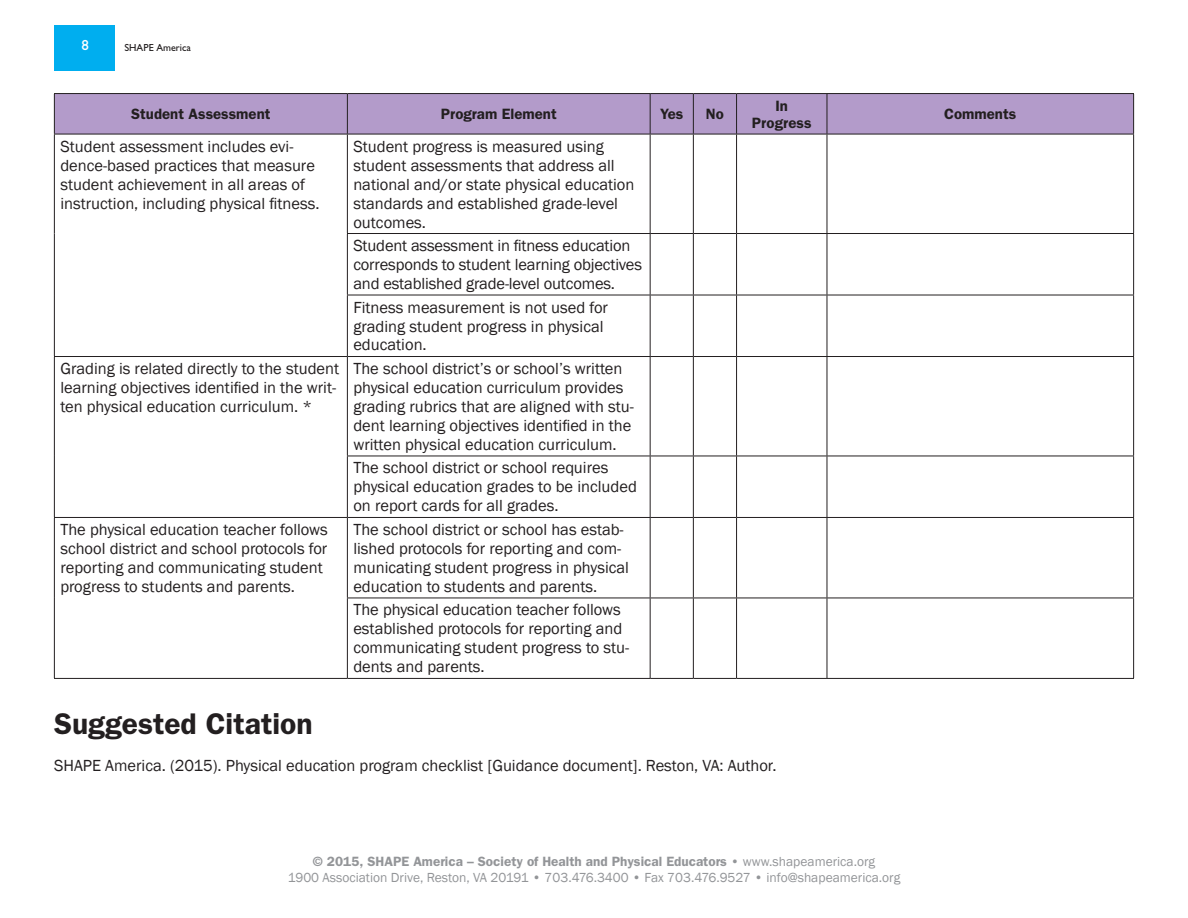
<style>
.page{position:relative;width:1188px;height:918px;background:#fff}
.page>*{position:absolute;margin:0;border:0;box-sizing:border-box;transform-origin:0 0}
.t1{font:600 30px "Franklin Gothic";color:#231f20}
.t2{font:16.5px/18.9px "Franklin Gothic";color:#231f20}
.t3{font:600 15px/17.2px "Franklin Gothic";color:#231f20;text-align:center}
.t4{font:15px "Chantilly";color:#fff}
.t5{font:13.5px/15.5px "Franklin Gothic";color:#939598;text-align:center}
.t6{font:10.5px "Chantilly";color:#231f20}
.s1{font-weight:600}
</style>
<div class="page">
<div style="left:54px;top:25px;width:61px;height:46px;background:#00aeef"></div>
<div style="left:55px;top:94px;width:1078px;height:40px;background:#b39bca"></div>
<hr style="left:54px;top:134px;width:1px;height:100px;background:#231f20">
<hr style="left:54px;top:234px;width:1px;height:61px;background:#231f20">
<hr style="left:54px;top:295px;width:1px;height:61px;background:#231f20">
<hr style="left:347px;top:134px;width:1px;height:99px;background:#231f20">
<hr style="left:650px;top:134px;width:1px;height:99px;background:#231f20">
<hr style="left:693px;top:134px;width:1px;height:99px;background:#231f20">
<hr style="left:736px;top:134px;width:1px;height:99px;background:#231f20">
<hr style="left:827px;top:134px;width:1px;height:99px;background:#231f20">
<hr style="left:1133px;top:134px;width:1px;height:99px;background:#231f20">
<hr style="left:347px;top:233px;width:303px;height:1px;background:#231f20">
<hr style="left:347px;top:234px;width:1px;height:61px;background:#231f20">
<hr style="left:650px;top:233px;width:43px;height:1px;background:#231f20">
<hr style="left:650px;top:234px;width:1px;height:61px;background:#231f20">
<hr style="left:693px;top:233px;width:44px;height:1px;background:#231f20">
<hr style="left:693px;top:234px;width:1px;height:61px;background:#231f20">
<hr style="left:737px;top:233px;width:90px;height:1px;background:#231f20">
<hr style="left:736px;top:234px;width:1px;height:61px;background:#231f20">
<hr style="left:827px;top:233px;width:307px;height:1px;background:#231f20">
<hr style="left:827px;top:234px;width:1px;height:61px;background:#231f20">
<hr style="left:1133px;top:234px;width:1px;height:61px;background:#231f20">
<hr style="left:347px;top:295px;width:303px;height:1px;background:#231f20">
<hr style="left:347px;top:295px;width:1px;height:61px;background:#231f20">
<hr style="left:650px;top:295px;width:43px;height:1px;background:#231f20">
<hr style="left:650px;top:295px;width:1px;height:61px;background:#231f20">
<hr style="left:693px;top:295px;width:44px;height:1px;background:#231f20">
<hr style="left:693px;top:295px;width:1px;height:61px;background:#231f20">
<hr style="left:737px;top:295px;width:90px;height:1px;background:#231f20">
<hr style="left:736px;top:295px;width:1px;height:61px;background:#231f20">
<hr style="left:827px;top:295px;width:307px;height:1px;background:#231f20">
<hr style="left:827px;top:295px;width:1px;height:61px;background:#231f20">
<hr style="left:1133px;top:295px;width:1px;height:61px;background:#231f20">
<hr style="left:54px;top:356px;width:293px;height:1px;background:#231f20">
<hr style="left:54px;top:357px;width:1px;height:99px;background:#231f20">
<hr style="left:54px;top:456px;width:1px;height:61px;background:#231f20">
<hr style="left:347px;top:356px;width:303px;height:1px;background:#231f20">
<hr style="left:347px;top:357px;width:1px;height:99px;background:#231f20">
<hr style="left:650px;top:356px;width:43px;height:1px;background:#231f20">
<hr style="left:650px;top:357px;width:1px;height:99px;background:#231f20">
<hr style="left:693px;top:356px;width:44px;height:1px;background:#231f20">
<hr style="left:693px;top:357px;width:1px;height:99px;background:#231f20">
<hr style="left:737px;top:356px;width:90px;height:1px;background:#231f20">
<hr style="left:736px;top:357px;width:1px;height:99px;background:#231f20">
<hr style="left:827px;top:356px;width:307px;height:1px;background:#231f20">
<hr style="left:827px;top:357px;width:1px;height:99px;background:#231f20">
<hr style="left:1133px;top:357px;width:1px;height:99px;background:#231f20">
<hr style="left:347px;top:456px;width:303px;height:1px;background:#231f20">
<hr style="left:347px;top:456px;width:1px;height:61px;background:#231f20">
<hr style="left:650px;top:456px;width:43px;height:1px;background:#231f20">
<hr style="left:650px;top:456px;width:1px;height:61px;background:#231f20">
<hr style="left:693px;top:456px;width:44px;height:1px;background:#231f20">
<hr style="left:693px;top:456px;width:1px;height:61px;background:#231f20">
<hr style="left:737px;top:456px;width:90px;height:1px;background:#231f20">
<hr style="left:736px;top:456px;width:1px;height:61px;background:#231f20">
<hr style="left:827px;top:456px;width:307px;height:1px;background:#231f20">
<hr style="left:827px;top:456px;width:1px;height:61px;background:#231f20">
<hr style="left:1133px;top:456px;width:1px;height:61px;background:#231f20">
<hr style="left:54px;top:93px;width:293px;height:1px;background:#231f20">
<hr style="left:54px;top:94px;width:1px;height:40px;background:#231f20">
<hr style="left:347px;top:93px;width:303px;height:1px;background:#231f20">
<hr style="left:347px;top:94px;width:1px;height:40px;background:#231f20">
<hr style="left:650px;top:93px;width:43px;height:1px;background:#231f20">
<hr style="left:650px;top:94px;width:1px;height:40px;background:#231f20">
<hr style="left:693px;top:93px;width:44px;height:1px;background:#231f20">
<hr style="left:693px;top:94px;width:1px;height:40px;background:#231f20">
<hr style="left:737px;top:93px;width:90px;height:1px;background:#231f20">
<hr style="left:736px;top:94px;width:1px;height:40px;background:#231f20">
<hr style="left:827px;top:93px;width:307px;height:1px;background:#231f20">
<hr style="left:827px;top:94px;width:1px;height:40px;background:#231f20">
<hr style="left:1133px;top:94px;width:1px;height:40px;background:#231f20">
<hr style="left:54px;top:134px;width:293px;height:1px;background:#231f20">
<hr style="left:347px;top:134px;width:303px;height:1px;background:#231f20">
<hr style="left:650px;top:134px;width:43px;height:1px;background:#231f20">
<hr style="left:693px;top:134px;width:44px;height:1px;background:#231f20">
<hr style="left:737px;top:134px;width:90px;height:1px;background:#231f20">
<hr style="left:827px;top:134px;width:307px;height:1px;background:#231f20">
<hr style="left:54px;top:517px;width:293px;height:1px;background:#231f20">
<hr style="left:54px;top:518px;width:1px;height:80px;background:#231f20">
<hr style="left:54px;top:598px;width:1px;height:80px;background:#231f20">
<hr style="left:54px;top:678px;width:293px;height:1px;background:#231f20">
<hr style="left:347px;top:517px;width:303px;height:1px;background:#231f20">
<hr style="left:347px;top:518px;width:1px;height:80px;background:#231f20">
<hr style="left:650px;top:517px;width:43px;height:1px;background:#231f20">
<hr style="left:650px;top:518px;width:1px;height:80px;background:#231f20">
<hr style="left:693px;top:517px;width:44px;height:1px;background:#231f20">
<hr style="left:693px;top:518px;width:1px;height:80px;background:#231f20">
<hr style="left:737px;top:517px;width:90px;height:1px;background:#231f20">
<hr style="left:736px;top:518px;width:1px;height:80px;background:#231f20">
<hr style="left:827px;top:517px;width:307px;height:1px;background:#231f20">
<hr style="left:827px;top:518px;width:1px;height:80px;background:#231f20">
<hr style="left:1133px;top:518px;width:1px;height:80px;background:#231f20">
<hr style="left:347px;top:598px;width:303px;height:1px;background:#231f20">
<hr style="left:347px;top:598px;width:1px;height:80px;background:#231f20">
<hr style="left:650px;top:598px;width:43px;height:1px;background:#231f20">
<hr style="left:650px;top:598px;width:1px;height:80px;background:#231f20">
<hr style="left:693px;top:598px;width:44px;height:1px;background:#231f20">
<hr style="left:693px;top:598px;width:1px;height:80px;background:#231f20">
<hr style="left:737px;top:598px;width:90px;height:1px;background:#231f20">
<hr style="left:736px;top:598px;width:1px;height:80px;background:#231f20">
<hr style="left:827px;top:598px;width:307px;height:1px;background:#231f20">
<hr style="left:827px;top:598px;width:1px;height:80px;background:#231f20">
<hr style="left:1133px;top:598px;width:1px;height:80px;background:#231f20">
<hr style="left:347px;top:678px;width:303px;height:1px;background:#231f20">
<hr style="left:650px;top:678px;width:43px;height:1px;background:#231f20">
<hr style="left:693px;top:678px;width:44px;height:1px;background:#231f20">
<hr style="left:737px;top:678px;width:90px;height:1px;background:#231f20">
<hr style="left:827px;top:678px;width:307px;height:1px;background:#231f20">
<p class="t4" style="left:82px;top:37px;width:9px">8</p>
<p class="t6" style="left:124px;top:42px;width:68px">SHAPE America</p>
<p class="t3" style="left:131px;top:106px;width:141px">Student Assessment</p>
<p class="t3" style="left:441px;top:106px;width:118px">Program Element</p>
<p class="t3" style="left:660px;top:106px;width:25px">Yes</p>
<p class="t3" style="left:706px;top:106px;width:19px">No</p>
<p class="t3" style="left:752px;top:97px;width:61px">In<br>Progress</p>
<p class="t3" style="left:944px;top:106px;width:73px">Comments</p>
<p class="t2" style="left:60px;top:137px;width:261px">Student assessment includes evi&shy;dence-based practices that measure student achievement in all areas of instruction, including physical fitness.</p>
<p class="t2" style="left:353px;top:137px;width:283px">Student progress is measured using student assessments that address all national and/or state physical education standards and established grade-level outcomes.</p>
<p class="t2" style="left:353px;top:236px;width:290px">Student assessment in fitness education corresponds to student learning objectives and established grade-level outcomes.</p>
<p class="t2" style="left:353px;top:298px;width:256px">Fitness measurement is not used for grading student progress in physical education.</p>
<p class="t2" style="left:60px;top:359px;width:280px">Grading is related directly to the student learning objectives identified in the writ&shy;ten physical education curriculum. *</p>
<p class="t2" style="left:353px;top:359px;width:282px">The school district’s or school’s written physical education curriculum provides grading rubrics that are aligned with stu&shy;dent learning objectives identified in the written physical education curriculum.</p>
<p class="t2" style="left:353px;top:459px;width:285px">The school district or school requires physical education grades to be included on report cards for all grades.</p>
<p class="t2" style="left:60px;top:520px;width:269px">The physical education teacher follows school district and school protocols for reporting and communicating student progress to students and parents.</p>
<p class="t2" style="left:353px;top:520px;width:277px">The school district or school has estab&shy;lished protocols for reporting and com&shy;municating student progress in physical education to students and parents.</p>
<p class="t2" style="left:353px;top:601px;width:277px">The physical education teacher follows established protocols for reporting and communicating student progress to stu&shy;dents and parents.</p>
<h1 class="t1" style="left:54px;top:705px;width:260px">Suggested Citation</h1>
<p class="t2" style="left:54px;top:757px;width:724px">SHAPE America. (2015). Physical education program checklist [Guidance document]. Reston, VA: Author.</p>
<p class="t5" style="left:288px;top:854px;width:614px"><span class="s1">© 2015, SHAPE America – Society of Health and Physical Educators</span> • www.shapeamerica.org<br>1900 Association Drive, Reston, VA 20191 • 703.476.3400 • Fax 703.476.9527 • info@shapeamerica.org</p>
</div>
